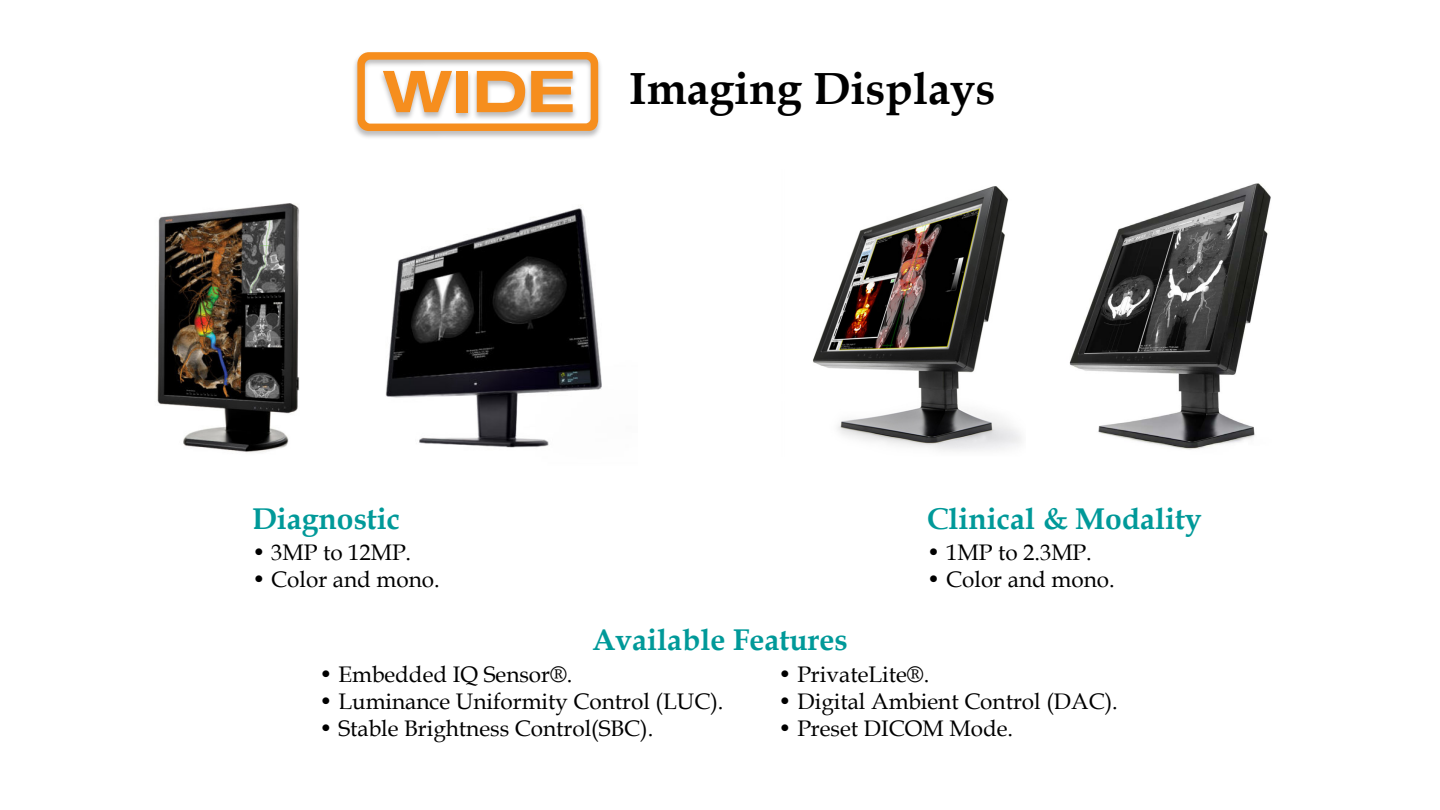
<style>
.page{position:relative;width:1440px;height:810px;background:#fff}
.page>*{position:absolute;margin:0;border:0;box-sizing:border-box;transform-origin:0 0}
.t1{font:700 45px "Book Antiqua";color:#000}
.t2{font:700 30px "Book Antiqua";color:#099}
.t3{font:22.5px "Book Antiqua";color:#000}
</style>
<div class="page">
<img style="left:385px;top:208px;width:217px;height:240px">
<img style="left:354px;top:60px;width:247px;height:78px">
<svg style="left:357px;top:52px;width:241px;height:79px"></svg>
<img style="left:157px;top:203px;width:143px;height:250px">
<img style="left:813px;top:186px;width:208px;height:265px">
<img style="left:1069px;top:183px;width:202px;height:267px">
<h1 class="t1" style="left:629px;top:58px;width:368px">Imaging Displays</h1>
<h2 class="t2" style="left:252px;top:498px;width:150px">Diagnostic</h2>
<p class="t3" style="left:252px;top:537px;width:161px">• 3MP to 12MP.</p>
<p class="t3" style="left:252px;top:564px;width:189px">• Color and mono.</p>
<h2 class="t2" style="left:592px;top:620px;width:257px">Available Features</h2>
<h2 class="t2" style="left:927px;top:498px;width:276px">Clinical &amp; Modality</h2>
<p class="t3" style="left:927px;top:537px;width:166px">• 1MP to 2.3MP.</p>
<p class="t3" style="left:927px;top:564px;width:189px">• Color and mono.</p>
<p class="t3" style="left:319px;top:658px;width:255px">• Embedded IQ Sensor®.</p>
<p class="t3" style="left:778px;top:658px;width:153px">• PrivateLite®.</p>
<p class="t3" style="left:319px;top:685px;width:406px">• Luminance Uniformity Control (LUC).</p>
<p class="t3" style="left:778px;top:685px;width:341px">• Digital Ambient Control (DAC).</p>
<p class="t3" style="left:319px;top:712px;width:336px">• Stable Brightness Control(SBC).</p>
<p class="t3" style="left:778px;top:712px;width:237px">• Preset DICOM Mode.</p>
</div>
